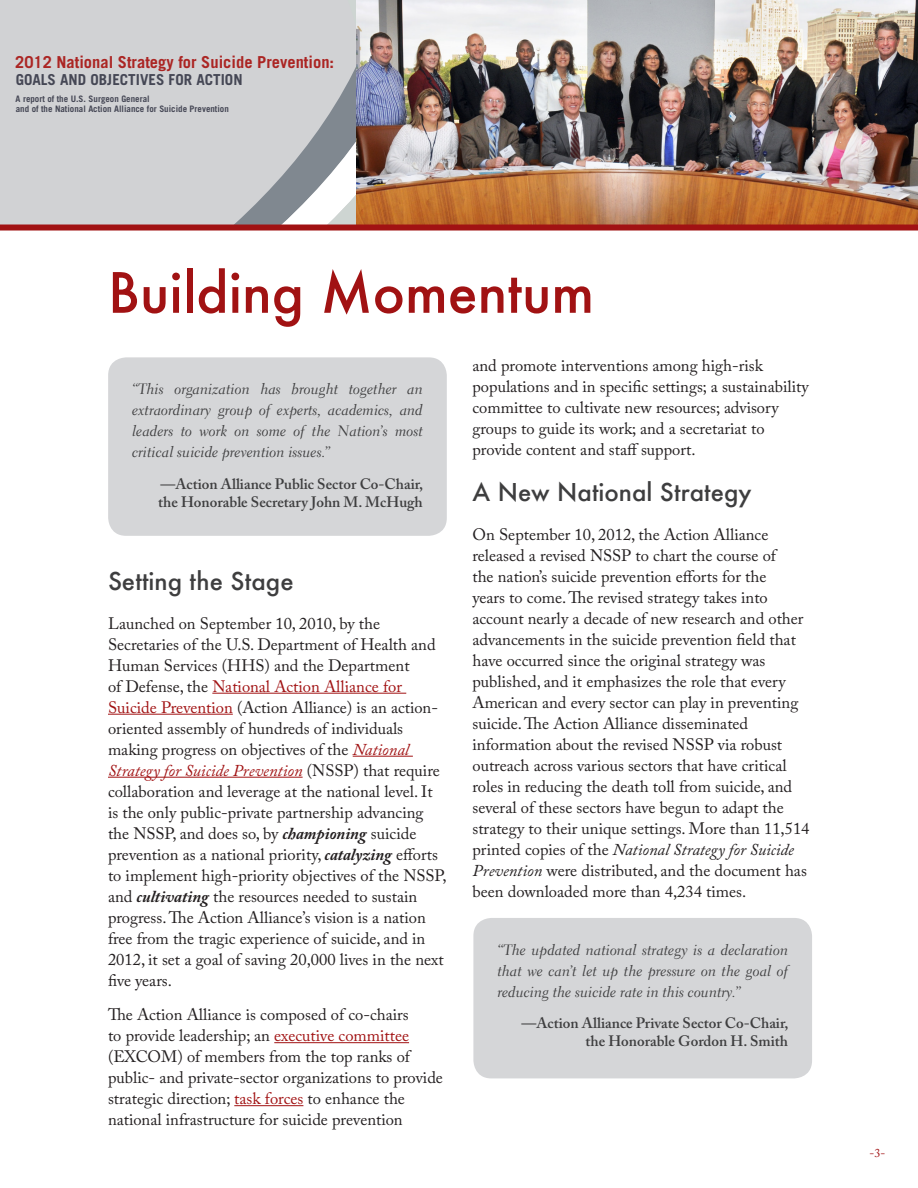
<style>
.page{position:relative;width:918px;height:1188px;background:#fff}
.page>*{position:absolute;margin:0;border:0;box-sizing:border-box;transform-origin:0 0}
.A-head{font:500 54px "Futura";color:#a11213}
.B_Head{font:500 24px "Futura";color:#3e3e3f}
.Body_Text{font:16.5px/21px "Adobe Caslon Pro";color:#231f20}
.t1{font:700 16.5px "Trade Gothic LT Std";color:#ab2523}
.t2{font:700 15.15px "Trade Gothic LT Std";color:#454755}
.quote{font:15px/21px "Electra LT Std Cursive";color:#3e3e3f;text-align:justify}
.quote_author{font:600 15px/18px "Adobe Caslon Pro";color:#3e3e3f}
.page_numbers{font:12px "Adobe Caslon Pro";color:#a11213}
.t3{font:700 9px/10.2px "Trade Gothic LT Std";color:#454755}
.s1{color:#a11213}
.s2{font-style:italic;color:#a11213}
.s3{font-weight:700;font-style:italic}
.s4{font-style:italic}
</style>
<div class="page">
<svg style="left:0;top:0;width:356px;height:225px;background:#cccdd0"></svg>
<img style="left:356px;top:0;width:562px;height:225px">
<div style="left:0;top:225px;width:918px;height:6px;background:#a11213"></div>
<hr style="left:212px;top:693px;width:194px;height:1px;background:#a11213">
<hr style="left:108px;top:714px;width:125px;height:1px;background:#a11213">
<hr style="left:353px;top:756px;width:60px;height:1px;background:#a11213">
<hr style="left:108px;top:777px;width:195px;height:1px;background:#a11213">
<hr style="left:274px;top:1042px;width:135px;height:1px;background:#a11213">
<hr style="left:234px;top:1105px;width:69px;height:1px;background:#a11213">
<div style="left:108px;top:357px;width:339px;height:179px;background:#d5d6d8;border-radius:18px"></div>
<div style="left:473px;top:918px;width:339px;height:160px;background:#d5d6d8;border-radius:18px"></div>
<p class="t1" style="left:15px;top:52px;width:320px">2012 National Strategy for Suicide Prevention:</p>
<p class="t2" style="left:16px;top:70px;width:228px">GOALS AND OBJECTIVES FOR ACTION</p>
<p class="t3" style="left:16px;top:93px;width:215px">A report of the U.S. Surgeon General<br>and of the National Action Alliance for Suicide Prevention</p>
<p class="A-head" style="left:108px;top:256px;width:488px">Building Momentum</p>
<p class="quote" style="left:132px;top:379px;width:292px">“This organization has brought together an extraordinary group of experts, academics, and leaders to work on some of the Nation’s most critical suicide prevention issues.”</p>
<p class="quote_author" style="left:158px;top:474px;width:266px">—Action Alliance Public Sector Co-Chair, the Honorable Secretary John M. McHugh</p>
<p class="B_Head" style="left:108px;top:564px;width:187px">Setting the Stage</p>
<p class="Body_Text" style="left:108px;top:612px;width:340px">Launched on September 10, 2010, by the Secretaries of the U.S. Department of Health and Human Services (HHS) and the Department<br>of Defense, the <span class="s1">National Action Alliance for Suicide Prevention</span> (Action Alliance) is an action&shy;oriented assembly of hundreds of individuals making progress on objectives of the <span class="s2">National Strategy for Suicide Prevention</span> (NSSP) that require collaboration and leverage at the national level. It is the only public-private partnership advancing the NSSP, and does so, by <span class="s3">championing</span> suicide prevention as a national priority, <span class="s3">catalyzing</span> efforts to implement high-priority objectives of the NSSP, and <span class="s3">cultivating</span> the resources needed to sustain progress. The Action Alliance’s vision is a nation free from the tragic experience of suicide, and in 2012, it set a goal of saving 20,000 lives in the next five years.</p>
<p class="Body_Text" style="left:108px;top:1004px;width:337px">The Action Alliance is composed of co-chairs<br>to provide leadership; an <span class="s1">executive committee </span>(EXCOM) of members from the top ranks of public- and private-sector organizations to provide strategic direction; <span class="s1">task forces</span> to enhance the national infrastructure for suicide prevention</p>
<p class="Body_Text" style="left:472px;top:354px;width:338px">and promote interventions among high-risk populations and in specific settings; a sustainability committee to cultivate new resources; advisory groups to guide its work; and a secretariat to provide content and staff support.</p>
<p class="B_Head" style="left:472px;top:476px;width:281px">A New National Strategy</p>
<p class="Body_Text" style="left:472px;top:524px;width:339px">On September 10, 2012, the Action Alliance released a revised NSSP to chart the course of<br>the nation’s suicide prevention efforts for the<br>years to come. The revised strategy takes into account nearly a decade of new research and other advancements in the suicide prevention field that have occurred since the original strategy was published, and it emphasizes the role that every American and every sector can play in preventing suicide. The Action Alliance disseminated information about the revised NSSP via robust outreach across various sectors that have critical roles in reducing the death toll from suicide, and several of these sectors have begun to adapt the strategy to their unique settings. More than 11,514 printed copies of the <span class="s4">National Strategy for Suicide Prevention</span> were distributed, and the document has been downloaded more than 4,234 times.</p>
<p class="quote" style="left:497px;top:939px;width:292px">“The updated national strategy is a declaration that we can’t let up the pressure on the goal of reducing the suicide rate in this country.”</p>
<p class="quote_author" style="left:522px;top:1014px;width:268px;text-align:right">—Action Alliance Private Sector Co-Chair, the Honorable Gordon H. Smith</p>
<p class="page_numbers" style="left:870px;top:1146px;width:17px">-3-</p>
</div>
